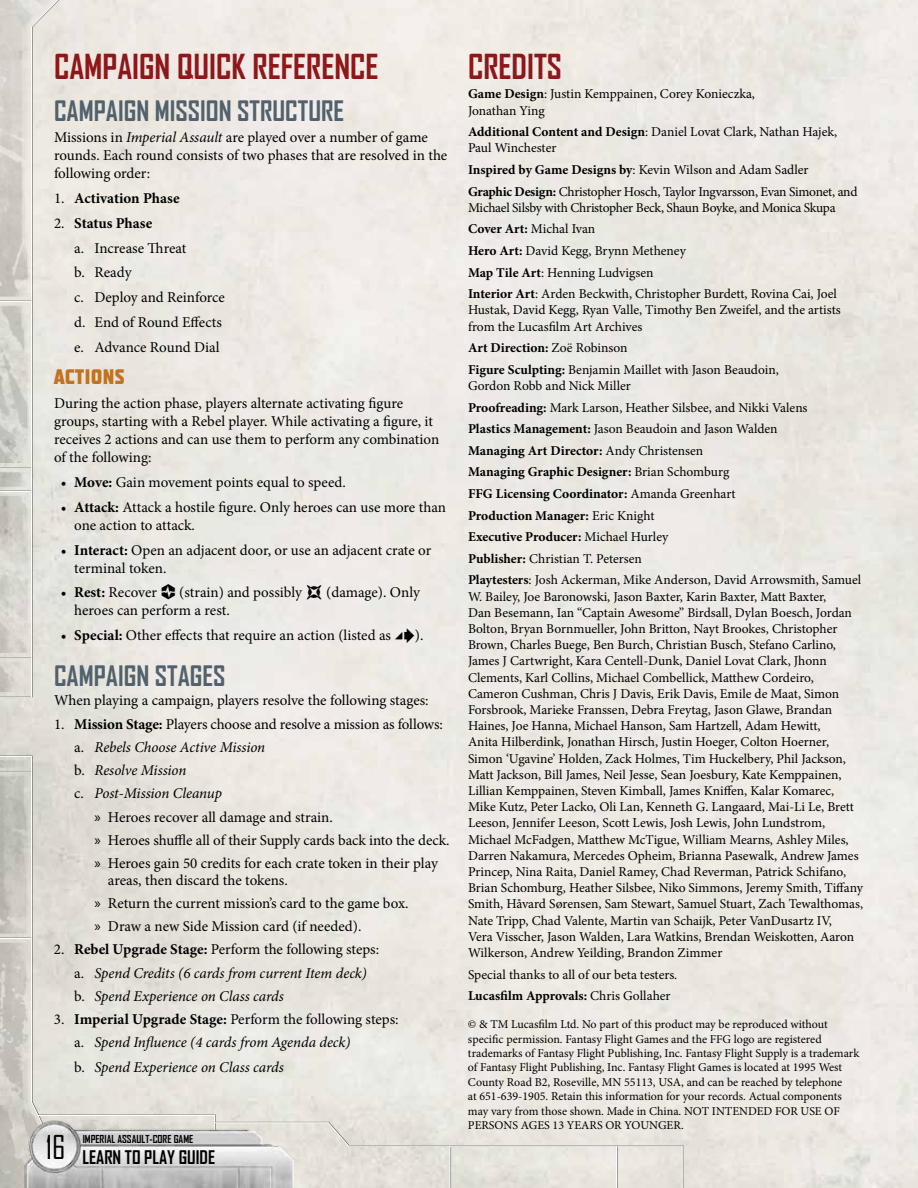
<style>
.page{position:relative;width:918px;height:1188px;background:#fff}
.page>*{position:absolute;margin:0;border:0;box-sizing:border-box;transform-origin:0 0}
.t1{font:700 33px "Agency FB";color:#8f1619}
.t2{font:31.5px "Agency FB";color:#000}
.t3{font:700 27px "Agency FB";color:#51616d}
.t4{font:700 21px "Teuton Fett";letter-spacing:.015em;color:#be7421}
.t5{font:700 18px "Agency FB";color:#000}
.t6{font:15px/18px "Minion Pro";letter-spacing:-.005em;color:#000}
.t7{font:italic 15px/23.2px "Minion Pro";letter-spacing:-.005em;color:#000}
.t8{font:700 15px "Minion Pro";color:#000}
.t9{font:13.5px/16.2px "Minion Pro";letter-spacing:-.005em;color:#000}
.t10{font:12px/14.4px "Minion Pro";color:#000}
.t11{font:700 10.5px "Agency FB";color:#000}
.s1{font-style:italic}
.s2{font-weight:400}
.s3{font-weight:700}
.s4{font-style:normal}
.s5{font-family:"Myriad Pro"}
.s6{font-weight:700;font-style:normal}
</style>
<div class="page">
<svg style="left:307px;top:0;width:376px;height:1188px"></svg>
<img style="left:0;top:0;width:307px;height:1188px">
<img style="left:20px;top:1119px;width:275px;height:69px">
<svg style="left:162px;top:584px;width:13px;height:16px"></svg>
<svg style="left:395px;top:628px;width:19px;height:15px"></svg>
<h1 class="t1" style="left:54px;top:46px;width:31px">CAMPAIG</h1>
<h1 class="t1" style="left:155px;top:46px;width:127px">N QUICK REFERE</h1>
<h1 class="t1" style="left:334px;top:46px;width:30px">NCE</h1>
<h3 class="t3" style="left:54px;top:94px;width:25px">CAMPAIG</h3>
<h3 class="t3" style="left:136px;top:94px;width:44px">N MISSIO</h3>
<h3 class="t3" style="left:219px;top:94px;width:44px">N STRUCTURE</h3>
<p class="t6" style="left:54px;top:129px;width:395px">Missions in <span class="s1">Imperial Assault</span> are played over a number of game rounds. Each round consists of two phases that are resolved in the following order:</p>
<p class="t8" style="left:54px;top:188px;width:127px"><span class="s2">1.</span> Activation Phase</p>
<p class="t6" style="left:74px;top:211px;width:152px;line-height:24.8px;text-indent:-20px">2. <span class="s3">Status Phase<br></span>a. Increase Threat<br>b. Ready<br>c. Deploy and Reinforce d. End of Round Effects e. Advance Round Dial</p>
<h3 class="t4" style="left:54px;top:366px;width:71px">ACTIONS</h3>
<p class="t6" style="left:54px;top:395px;width:387px">During the action phase, players alternate activating figure groups, starting with a Rebel player. While activating a figure, it receives 2 actions and can use them to perform any combination of the following:</p>
<p class="t6" style="left:61px;top:473px;width:287px">• <span class="s3">Move:</span> Gain movement points equal to speed.</p>
<p class="t6" style="left:74px;top:498px;width:373px;text-indent:-14px">• <span class="s3">Attack:</span> Attack a hostile figure. Only heroes can use more than one action to attack.</p>
<p class="t6" style="left:74px;top:541px;width:359px;text-indent:-14px">• <span class="s3">Interact:</span> Open an adjacent door, or use an adjacent crate or terminal token.</p>
<p class="t6" style="left:61px;top:584px;width:98px">• <span class="s3">Rest:</span> Recover</p>
<p class="t6" style="left:74px;top:584px;width:347px;text-indent:105px">(strain) and possibly ★ (damage). Only heroes can perform a rest.</p>
<p class="t6" style="left:61px;top:626px;width:332px">• <span class="s3">Special:</span> Other effects that require an action (listed as</p>
<p class="t6" style="left:415px;top:626px;width:10px">).</p>
<h3 class="t3" style="left:54px;top:659px;width:25px">CAMPAIG</h3>
<h3 class="t3" style="left:136px;top:659px;width:44px">N STAGES</h3>
<p class="t6" style="left:54px;top:692px;width:376px">When playing a campaign, players resolve the following stages:</p>
<p class="t6" style="left:54px;top:715px;width:390px">1. <span class="s3">Mission Stage:</span> Players choose and resolve a mission as follows:</p>
<p class="t7" style="left:74px;top:736px;width:193px"><span class="s4">a.</span> Rebels Choose Active Mission</p>
<p class="t7" style="left:74px;top:759px;width:114px"><span class="s4">b.</span> Resolve Mission</p>
<p class="t7" style="left:74px;top:782px;width:149px"><span class="s4">c.</span> Post-Mission Cleanup</p>
<p class="t6" style="left:94px;top:808px;width:240px"><span class="s5">»</span> Heroes recover all damage and strain.</p>
<p class="t6" style="left:94px;top:831px;width:356px"><span class="s5">»</span> Heroes shuffle all of their Supply cards back into the deck.</p>
<p class="t6" style="left:94px;top:854px;width:345px"><span class="s5">»</span> Heroes gain 50 credits for each crate token in their play</p>
<p class="t6" style="left:94px;top:868px;width:316px;line-height:23.2px;text-indent:14px">areas, then discard the tokens.<br><span class="s5">»</span> Return the current mission’s card to the game box. <span class="s5">»</span> Draw a new Side Mission card (if needed).</p>
<p class="t7" style="left:74px;top:938px;width:307px;text-indent:-20px"><span class="s4">2.</span> <span class="s6">Rebel Upgrade Stage:</span> <span class="s4">Perform the following steps: a.</span> Spend Credits (6 cards from current Item deck) <span class="s4">b.</span> Spend Experience on Class cards</p>
<p class="t7" style="left:74px;top:1008px;width:326px;text-indent:-20px"><span class="s4">3.</span> <span class="s6">Imperial Upgrade Stage:</span> <span class="s4">Perform the following steps: a.</span> Spend Influence (4 cards from Agenda deck)</p>
<p class="t7" style="left:74px;top:1056px;width:211px"><span class="s4">b.</span> Spend Experience on Class cards</p>
<h2 class="t2" style="left:46px;top:1128px;width:21px">16</h2>
<p class="t11" style="left:83px;top:1132px;width:112px">IMPERIAL ASSAULT-CORE GAME</p>
<h3 class="t5" style="left:83px;top:1146px;width:133px">LEARN TOPLAY GUIDE</h3>
<h1 class="t1" style="left:468px;top:46px;width:71px">CREDITS</h1>
<p class="t9" style="left:468px;top:86px;width:289px"><span class="s3">Game Design</span>: Justin Kemppainen, Corey Konieczka,<br>Jonathan Ying</p>
<p class="t9" style="left:468px;top:124px;width:371px"><span class="s3">Additional Content and Design</span>: Daniel Lovat Clark, Nathan Hajek,<br>Paul Winchester</p>
<p class="t9" style="left:468px;top:159px;width:391px;line-height:21.6px"><span class="s3">Inspired by Game Designs by</span>: Kevin Wilson and Adam Sadler<br><span class="s3">Graphic Design:</span> Christopher Hosch, Taylor Ingvarsson, Evan Simonet, and</p>
<p class="t9" style="left:468px;top:197px;width:370px;line-height:21.6px">Michael Silsby with Christopher Beck, Shaun Boyke, and Monica Skupa <span class="s3">Cover Art:</span> Michal Ivan<br><span class="s3">Hero Art:</span> David Kegg, Brynn Metheney<br><span class="s3">Map Tile Art</span>: Henning Ludvigsen<br><span class="s3">Interior Art</span>: Arden Beckwith, Christopher Burdett, Rovina Cai, Joel</p>
<p class="t9" style="left:468px;top:302px;width:374px">Hustak, David Kegg, Ryan Valle, Timothy Ben Zweifel, and the artists from the Lucasfilm Art Archives</p>
<p class="t9" style="left:468px;top:337px;width:312px;line-height:21.6px"><span class="s3">Art Direction:</span> Zoë Robinson<br><span class="s3">Figure Sculpting:</span> Benjamin Maillet with Jason Beaudoin,</p>
<p class="t9" style="left:468px;top:375px;width:395px;line-height:21.6px">Gordon Robb and Nick Miller<br><span class="s3">Proofreading:</span> Mark Larson, Heather Silsbee, and Nikki Valens<br><span class="s3">Plastics Management:</span> Jason Beaudoin and Jason Walden<br><span class="s3">Managing Art Director:</span> Andy Christensen<br><span class="s3">Managing Graphic Designer:</span> Brian Schomburg<br><span class="s3">FFG Licensing Coordinator:</span> Amanda Greenhart<br><span class="s3">Production Manager:</span> Eric Knight<br><span class="s3">Executive Producer:</span> Michael Hurley<br><span class="s3">Publisher:</span> Christian T. Petersen<br><span class="s3">Playtesters</span>: Josh Ackerman, Mike Anderson, David Arrowsmith, Samuel</p>
<p class="t9" style="left:468px;top:588px;width:397px">W. Bailey, Joe Baronowski, Jason Baxter, Karin Baxter, Matt Baxter,<br>Dan Besemann, Ian “Captain Awesome” Birdsall, Dylan Boesch, Jordan Bolton, Bryan Bornmueller, John Britton, Nayt Brookes, Christopher Brown, Charles Buege, Ben Burch, Christian Busch, Stefano Carlino, James J Cartwright, Kara Centell-Dunk, Daniel Lovat Clark, Jhonn Clements, Karl Collins, Michael Combellick, Matthew Cordeiro, Cameron Cushman, Chris J Davis, Erik Davis, Emile de Maat, Simon Forsbrook, Marieke Franssen, Debra Freytag, Jason Glawe, Brandan Haines, Joe Hanna, Michael Hanson, Sam Hartzell, Adam Hewitt,<br>Anita Hilberdink, Jonathan Hirsch, Justin Hoeger, Colton Hoerner, Simon ‘Ugavine’ Holden, Zack Holmes, Tim Huckelbery, Phil Jackson, Matt Jackson, Bill James, Neil Jesse, Sean Joesbury, Kate Kemppainen, Lillian Kemppainen, Steven Kimball, James Kniffen, Kalar Komarec, Mike Kutz, Peter Lacko, Oli Lan, Kenneth G. Langaard, Mai-Li Le, Brett Leeson, Jennifer Leeson, Scott Lewis, Josh Lewis, John Lundstrom, Michael McFadgen, Matthew McTigue, William Mearns, Ashley Miles, Darren Nakamura, Mercedes Opheim, Brianna Pasewalk, Andrew James Princep, Nina Raita, Daniel Ramey, Chad Reverman, Patrick Schifano, Brian Schomburg, Heather Silsbee, Niko Simmons, Jeremy Smith, Tiffany Smith, Håvard Sørensen, Sam Stewart, Samuel Stuart, Zach Tewalthomas, Nate Tripp, Chad Valente, Martin van Schaijk, Peter VanDusartz IV,<br>Vera Visscher, Jason Walden, Lara Watkins, Brendan Weiskotten, Aaron Wilkerson, Andrew Yeilding, Brandon Zimmer</p>
<p class="t9" style="left:468px;top:964px;width:211px;line-height:21.6px">Special thanks to all of our beta testers.<br><span class="s3">Lucasfilm Approvals:</span> Chris Gollaher</p>
<p class="t10" style="left:468px;top:1017px;width:393px">© &amp; TM Lucasfilm Ltd. No part of this product may be reproduced without specific permission. Fantasy Flight Games and the FFG logo are registered trademarks of Fantasy Flight Publishing, Inc. Fantasy Flight Supply is a trademark of Fantasy Flight Publishing, Inc. Fantasy Flight Games is located at 1995 West County Road B2, Roseville, MN 55113, USA, and can be reached by telephone<br>at 651-639-1905. Retain this information for your records. Actual components may vary from those shown. Made in China. NOT INTENDED FOR USE OF PERSONS AGES 13 YEARS OR YOUNGER.</p>
</div>
